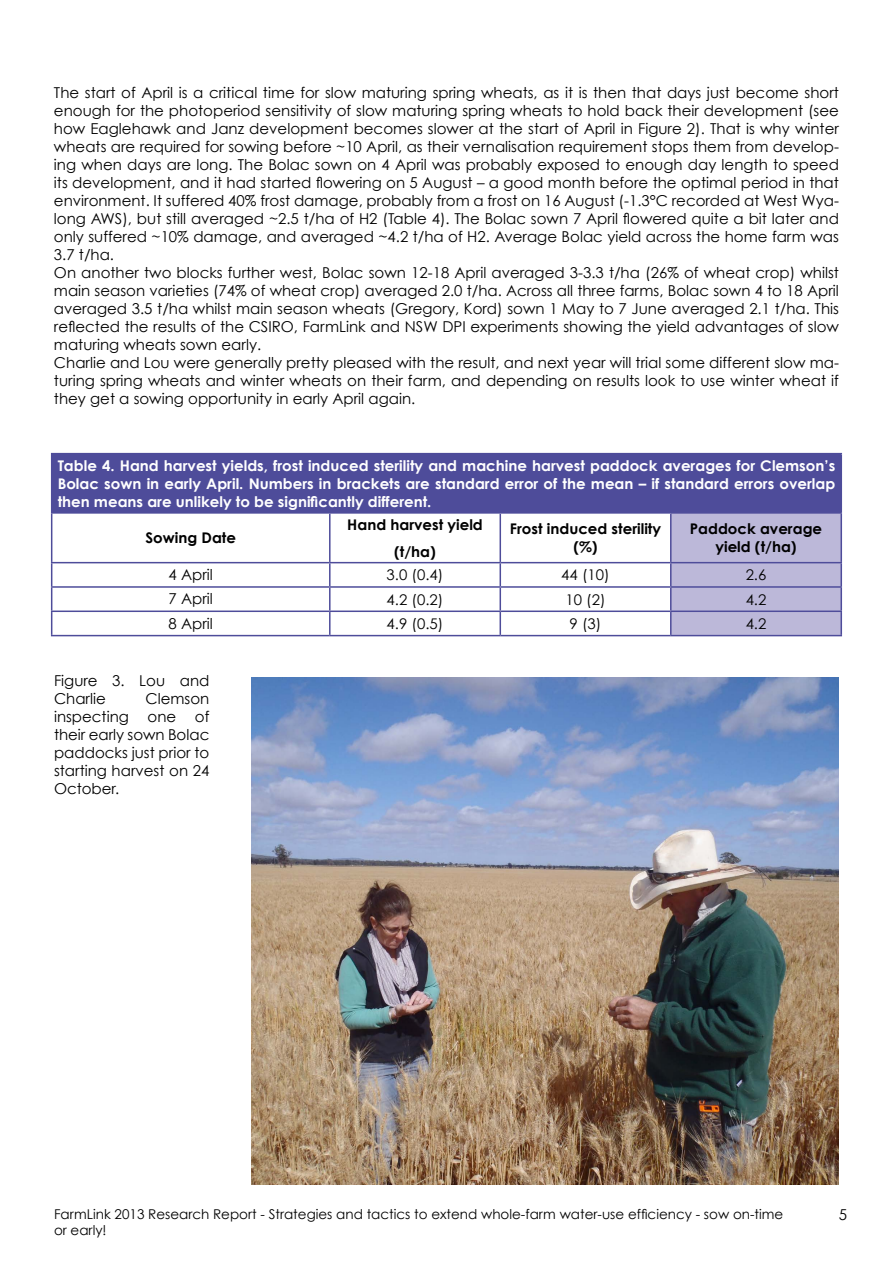
<style>
.page{position:relative;width:893px;height:1263px;background:#fff}
.page>*{position:absolute;margin:0;border:0;box-sizing:border-box;transform-origin:0 0}
.t1{font:15px/18px "Century Gothic";color:#000}
.t2{font:700 14.7px/18px "Century Gothic";color:#fff;text-align:justify}
.t3{font:700 14.7px/18px "Century Gothic";color:#000;text-align:center}
.t4{font:14.7px "Century Gothic";color:#000}
.t5{font:13.5px/16.2px "Century Gothic";color:#000}
</style>
<div class="page">
<div style="left:52px;top:454px;width:789px;height:59px;background:#4e4c9a"></div>
<hr style="left:51px;top:453px;width:279px;height:1px;background:#4e4c9a">
<hr style="left:51px;top:454px;width:1px;height:58px;background:#4e4c9a">
<hr style="left:330px;top:453px;width:170px;height:1px;background:#4e4c9a">
<hr style="left:500px;top:453px;width:171px;height:1px;background:#4e4c9a">
<hr style="left:671px;top:453px;width:171px;height:1px;background:#4e4c9a">
<hr style="left:840px;top:454px;width:2px;height:58px;background:#4e4c9a">
<hr style="left:51px;top:512px;width:279px;height:2px;background:#4e4c9a">
<hr style="left:51px;top:514px;width:1px;height:48px;background:#4e4c9a">
<hr style="left:330px;top:512px;width:170px;height:2px;background:#4e4c9a">
<hr style="left:329px;top:514px;width:2px;height:48px;background:#4e4c9a">
<hr style="left:500px;top:512px;width:171px;height:2px;background:#4e4c9a">
<hr style="left:500px;top:514px;width:1px;height:48px;background:#4e4c9a">
<hr style="left:671px;top:512px;width:171px;height:2px;background:#4e4c9a">
<hr style="left:840px;top:514px;width:2px;height:48px;background:#4e4c9a">
<hr style="left:51px;top:562px;width:279px;height:1px;background:#4e4c9a">
<hr style="left:330px;top:562px;width:170px;height:1px;background:#4e4c9a">
<hr style="left:329px;top:563px;width:2px;height:23px;background:#4e4c9a">
<hr style="left:500px;top:562px;width:171px;height:1px;background:#4e4c9a">
<hr style="left:671px;top:562px;width:171px;height:1px;background:#4e4c9a">
<hr style="left:840px;top:563px;width:2px;height:23px;background:#4e4c9a">
<hr style="left:51px;top:586px;width:279px;height:2px;background:#4e4c9a">
<hr style="left:330px;top:586px;width:170px;height:2px;background:#4e4c9a">
<hr style="left:329px;top:588px;width:2px;height:22px;background:#4e4c9a">
<hr style="left:500px;top:586px;width:171px;height:2px;background:#4e4c9a">
<hr style="left:671px;top:586px;width:171px;height:2px;background:#4e4c9a">
<hr style="left:840px;top:588px;width:2px;height:22px;background:#4e4c9a">
<hr style="left:51px;top:610px;width:279px;height:2px;background:#4e4c9a">
<svg style="left:51px;top:563px;width:1px;height:72px"></svg>
<hr style="left:330px;top:610px;width:170px;height:2px;background:#4e4c9a">
<hr style="left:329px;top:612px;width:2px;height:23px;background:#4e4c9a">
<hr style="left:500px;top:610px;width:171px;height:2px;background:#4e4c9a">
<svg style="left:500px;top:563px;width:1px;height:72px"></svg>
<hr style="left:671px;top:610px;width:171px;height:2px;background:#4e4c9a">
<svg style="left:670px;top:513px;width:171px;height:122px;background:#b5b2d5"></svg>
<hr style="left:840px;top:612px;width:2px;height:23px;background:#4e4c9a">
<hr style="left:51px;top:635px;width:279px;height:1px;background:#4e4c9a">
<hr style="left:330px;top:635px;width:170px;height:1px;background:#4e4c9a">
<hr style="left:500px;top:635px;width:171px;height:1px;background:#4e4c9a">
<hr style="left:671px;top:635px;width:171px;height:1px;background:#4e4c9a">
<img style="left:251px;top:677px;width:588px;height:507px">
<p class="t1" style="left:54px;top:83px;width:786px">The start of April is a critical time for slow maturing spring wheats, as it is then that days just become short enough for the photoperiod sensitivity of slow maturing spring wheats to hold back their development (see how Eaglehawk and Janz development becomes slower at the start of April in Figure 2). That is why winter wheats are required for sowing before ~10 April, as their vernalisation requirement stops them from develop&shy;ing when days are long. The Bolac sown on 4 April was probably exposed to enough day length to speed its development, and it had started flowering on 5 August – a good month before the optimal period in that environment. It suffered 40% frost damage, probably from a frost on 16 August (-1.3°C recorded at West Wya&shy;long AWS), but still averaged ~2.5 t/ha of H2 (Table 4). The Bolac sown 7 April flowered quite a bit later and only suffered ~10% damage, and averaged ~4.2 t/ha of H2. Average Bolac yield across the home farm was 3.7 t/ha.<br>On another two blocks further west, Bolac sown 12-18 April averaged 3-3.3 t/ha (26% of wheat crop) whilst main season varieties (74% of wheat crop) averaged 2.0 t/ha. Across all three farms, Bolac sown 4 to 18 April averaged 3.5 t/ha whilst main season wheats (Gregory, Kord) sown 1 May to 7 June averaged 2.1 t/ha. This reflected the results of the CSIRO, FarmLink and NSW DPI experiments showing the yield advantages of slow maturing wheats sown early.<br>Charlie and Lou were generally pretty pleased with the result, and next year will trial some different slow ma&shy;turing spring wheats and winter wheats on their farm, and depending on results look to use winter wheat if they get a sowing opportunity in early April again.</p>
<p class="t2" style="left:58px;top:456px;width:779px">Table 4. Hand harvest yields, frost induced sterility and machine harvest paddock averages for Clemson’s Bolac sown in early April. Numbers in brackets are standard error of the mean – if standard errors overlap then means are unlikely to be significantly different.</p>
<p class="t3" style="left:145px;top:529px;width:92px">Sowing Date</p>
<p class="t3" style="left:347px;top:511px;width:137px;line-height:26.5px">Hand harvest yield (t/ha)</p>
<p class="t3" style="left:510px;top:520px;width:153px">Frost induced sterility (%)</p>
<p class="t3" style="left:690px;top:520px;width:134px">Paddock average yield (t/ha)</p>
<p class="t1" style="left:169px;top:565px;width:46px">4 April</p>
<p class="t4" style="left:387px;top:566px;width:58px">3.0 (0.4)</p>
<p class="t4" style="left:561px;top:566px;width:50px">44 (10)</p>
<p class="t4" style="left:746px;top:566px;width:22px">2.6</p>
<p class="t1" style="left:169px;top:590px;width:46px">7 April</p>
<p class="t4" style="left:387px;top:590px;width:58px">4.2 (0.2)</p>
<p class="t4" style="left:565px;top:590px;width:42px">10 (2)</p>
<p class="t4" style="left:746px;top:590px;width:22px">4.2</p>
<p class="t1" style="left:169px;top:614px;width:46px">8 April</p>
<p class="t4" style="left:387px;top:615px;width:58px">4.9 (0.5)</p>
<p class="t4" style="left:570px;top:615px;width:33px">9 (3)</p>
<p class="t4" style="left:746px;top:615px;width:22px">4.2</p>
<p class="t1" style="left:54px;top:672px;width:157px">Figure 3. Lou and<br>Charlie</p>
<p class="t1" style="left:54px;top:690px;width:157px;text-align:justify;text-indent:92px">Clemson inspecting one of their early sown Bolac paddocks just prior to starting harvest on 24<br>October.</p>
<p class="t5" style="left:54px;top:1206px;width:731px">FarmLink 2013 Research Report - Strategies and tactics to extend whole-farm water-use efficiency - sow on-time or early!</p>
<p class="t1" style="left:839px;top:1205px;width:10px">5</p>
</div>
